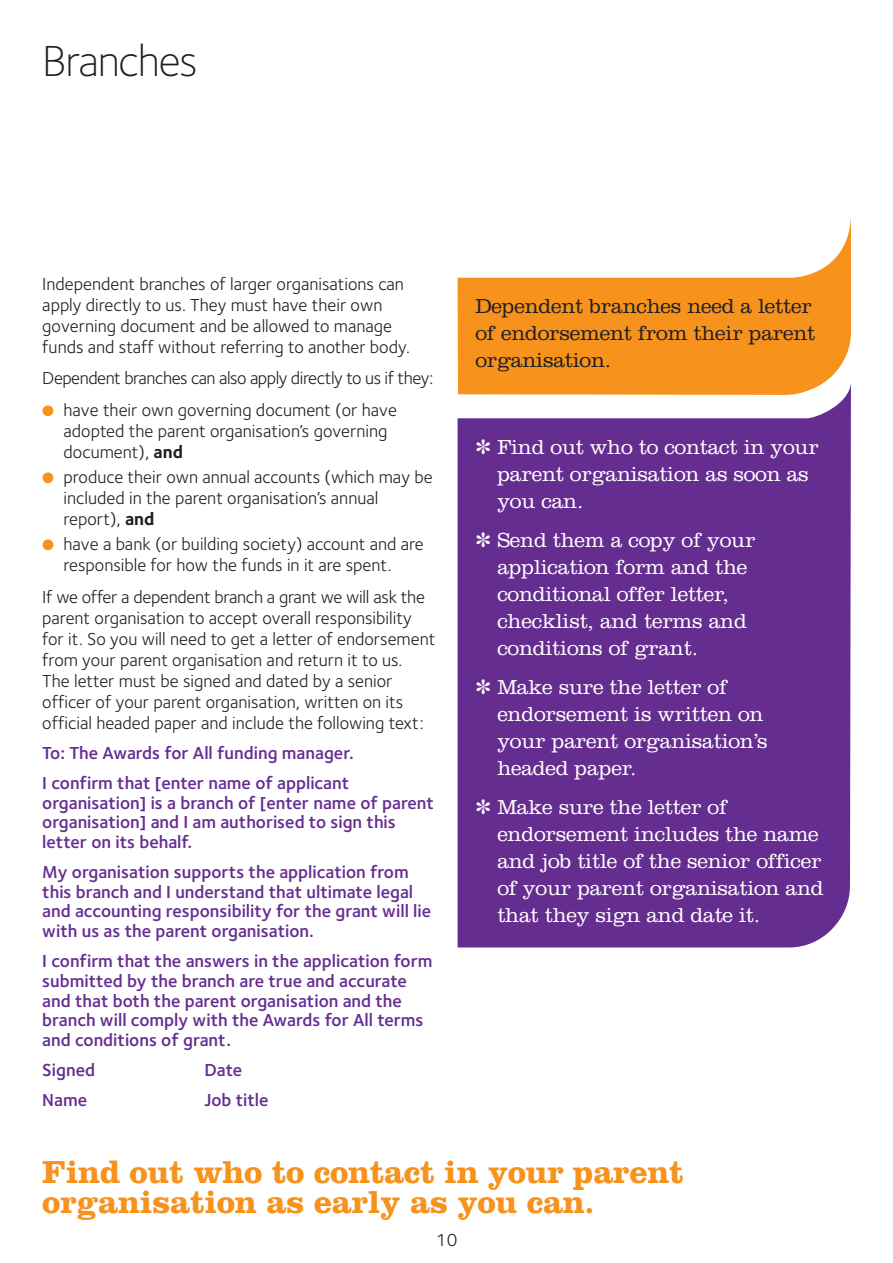
<style>
.page{position:relative;width:893px;height:1263px;background:#fff}
.page>*{position:absolute;margin:0;border:0;box-sizing:border-box;transform-origin:0 0}
.t1{font:300 45px "Foundry Sterling";letter-spacing:-.025em;color:#231f20}
.t2{font:700 33px/30px "Clarendon";letter-spacing:-.01em;color:#f7931d}
.t3{font:300 21px/27px "Clarendon";letter-spacing:-.01em;color:#fff}
.t4{font:300 21px/27px "Clarendon";letter-spacing:-.01em;color:#231f20}
.t5{font:18px/21px "Foundry Sterling";color:#231f20}
.t6{font:600 18px/19.6px "Foundry Sterling";color:#662d91}
.t7{font:18px "Foundry Sterling";letter-spacing:-.025em;color:#231f20}
.s1{color:#f7931d}
.s2{font-weight:700}
</style>
<div class="page">
<div style="left:458px;top:395px;width:393px;height:552px;background:#662d91"></div>
<svg style="left:458px;top:217px;width:393px;height:178px;fill:#f7931d"></svg>
<h1 class="t1" style="left:42px;top:44px;width:157px">Branches</h1>
<p class="t5" style="left:42px;top:275px;width:369px">Independent branches of larger organisations can apply directly to us. They must have their own governing document and be allowed to manage funds and staff without referring to another body.</p>
<p class="t7" style="left:42px;top:371px;width:392px">Dependent branches can also apply directly to us if they:</p>
<p class="t5" style="left:64px;top:401px;width:335px;text-indent:-21px"><span class="s1">●</span> have their own governing document (or have adopted the parent organisation’s governing document), <span class="s2">and</span></p>
<p class="t5" style="left:64px;top:468px;width:370px;text-indent:-21px"><span class="s1">●</span> produce their own annual accounts (which may be included in the parent organisation’s annual report), <span class="s2">and</span></p>
<p class="t5" style="left:42px;top:535px;width:383px;text-align:center"><span class="s1">●</span> have a bank (or building society) account and are responsible for how the funds in it are spent.</p>
<p class="t5" style="left:42px;top:588px;width:395px">If we offer a dependent branch a grant we will ask the parent organisation to accept overall responsibility for it. So you will need to get a letter of endorsement from your parent organisation and return it to us.<br>The letter must be signed and dated by a senior officer of your parent organisation, written on its official headed paper and include the following text:</p>
<p class="t6" style="left:42px;top:739px;width:313px;line-height:30.2px">To: The Awards for All funding manager.<br>I confirm that [enter name of applicant</p>
<p class="t6" style="left:42px;top:794px;width:393px">organisation] is a branch of [enter name of parent organisation] and I am authorised to sign this letter on its behalf.</p>
<p class="t6" style="left:42px;top:864px;width:390px">My organisation supports the application from this branch and I understand that ultimate legal and accounting responsibility for the grant will lie with us as the parent organisation.</p>
<p class="t6" style="left:42px;top:953px;width:391px">I confirm that the answers in the application form submitted by the branch are true and accurate and that both the parent organisation and the branch will comply with the Awards for All terms and conditions of grant.</p>
<p class="t6" style="left:42px;top:1062px;width:54px">Signed</p>
<p class="t6" style="left:204px;top:1062px;width:39px">Date</p>
<p class="t6" style="left:42px;top:1092px;width:46px">Name</p>
<p class="t6" style="left:204px;top:1092px;width:66px">Job title</p>
<p class="t4" style="left:475px;top:295px;width:341px">Dependent branches need a letter of endorsement from their parent organisation.</p>
<p class="t3" style="left:497px;top:436px;width:323px;text-indent:-21px">✽ Find out who to contact in your parent organisation as soon as you can.</p>
<p class="t3" style="left:497px;top:529px;width:260px;text-indent:-21px">✽ Send them a copy of your application form and the conditional offer letter, checklist, and terms and conditions of grant.</p>
<p class="t3" style="left:497px;top:676px;width:272px;text-indent:-21px">✽ Make sure the letter of endorsement is written on your parent organisation’s headed paper.</p>
<p class="t3" style="left:497px;top:796px;width:328px;text-indent:-21px">✽ Make sure the letter of endorsement includes the name and job title of the senior officer of your parent organisation and that they sign and date it.</p>
<h2 class="t2" style="left:42px;top:1161px;width:643px">Find out who to contact in your parent organisation as early as you can.</h2>
<p class="t5" style="left:436px;top:1231px;width:23px">10</p>
</div>
